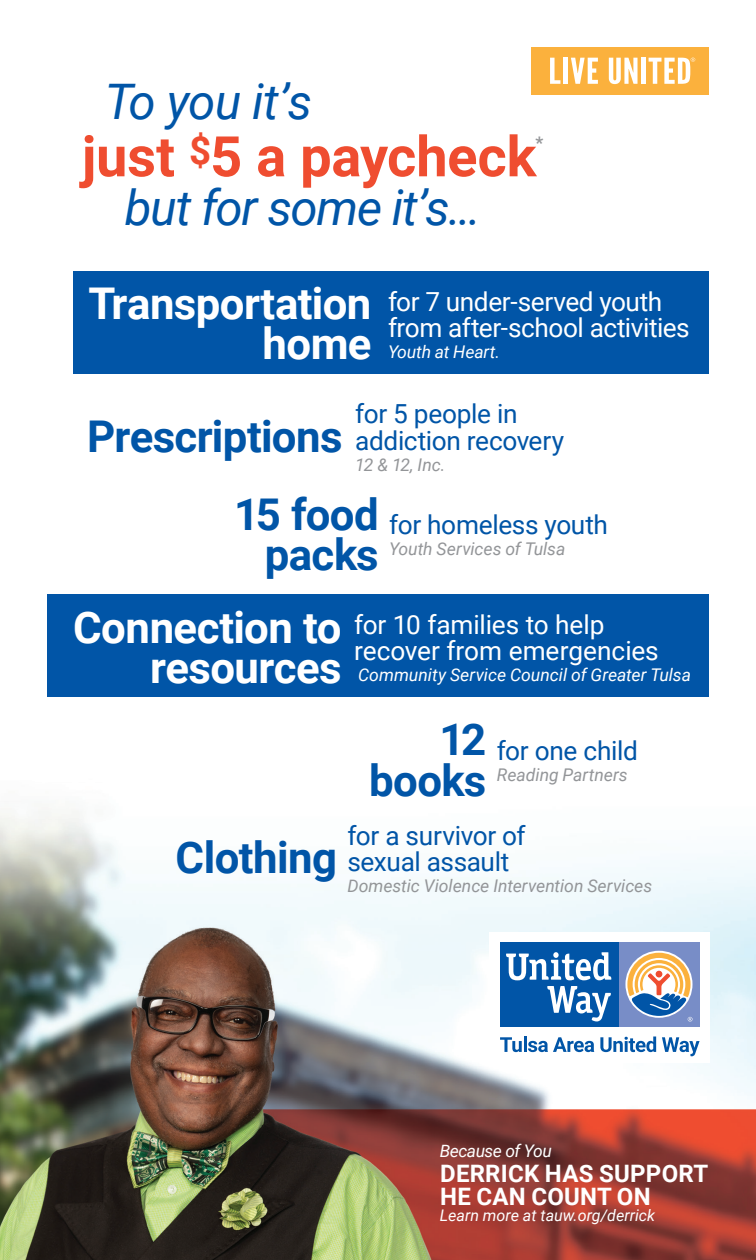
<style>
.page{position:relative;width:756px;height:1260px;background:#fff}
.page>*{position:absolute;margin:0;border:0;box-sizing:border-box;transform-origin:0 0}
.t1{font:700 56px "Roboto";letter-spacing:-.005em;color:#ef4d30}
.t2{font:italic 49px "Roboto";letter-spacing:-.03em;color:#0155a7}
.t3{font:700 43.75px/40.2px "Roboto";letter-spacing:-.01em;color:#fff;text-align:right}
.t4{font:700 43.75px/40.2px "Roboto";letter-spacing:-.015em;color:#0155a7;text-align:right}
.t5{font:26.25px/26.2px "Roboto";letter-spacing:-.01em;color:#fff}
.t6{font:26.25px/26.2px "Roboto";letter-spacing:-.015em;color:#0155a7}
.t7{font:700 23.97px/22.8px "Roboto";letter-spacing:.01em;color:#fff}
.t8{font:italic 17.5px "Roboto";color:#939598}
.t9{font:italic 17.5px "Roboto";color:#fff}
.t10{font:italic 17.32px "Roboto";letter-spacing:-.025em;color:#fff}
.t11{font:700 17.32px "Roboto";color:#939598}
.t12{font:italic 15.92px "Roboto";color:#fff}
</style>
<div class="page">
<img style="left:0;top:811px;width:756px;height:449px">
<div style="left:532px;top:47px;width:177px;height:47px;background:#fbb13d"></div>
<svg style="left:550px;top:58px;width:10px;height:26px"></svg>
<div style="left:563px;top:58px;width:5px;height:26px;background:#fff"></div>
<svg style="left:571px;top:58px;width:27px;height:26px"></svg>
<svg style="left:609px;top:58px;width:29px;height:26px"></svg>
<div style="left:641px;top:58px;width:5px;height:26px;background:#fff"></div>
<svg style="left:649px;top:58px;width:46px;height:26px"></svg>
<div style="left:490px;top:932px;width:220px;height:131px;background:#fff"></div>
<div style="left:618px;top:943px;width:82px;height:84px;background:#788dc7"></div>
<div style="left:500px;top:943px;width:118px;height:84px;background:#0155a7"></div>
<svg style="left:547px;top:986px;width:64px;height:35px"></svg>
<svg style="left:506px;top:952px;width:105px;height:28px"></svg>
<svg style="left:627px;top:953px;width:66px;height:69px"></svg>
<svg style="left:500px;top:1037px;width:22px;height:15px"></svg>
<hr style="left:524px;top:1037px;width:3px;height:15px;background:#0155a7">
<svg style="left:528px;top:1037px;width:66px;height:15px"></svg>
<svg style="left:600px;top:1037px;width:56px;height:15px"></svg>
<svg style="left:662px;top:1037px;width:38px;height:19px"></svg>
<div style="left:73px;top:271px;width:636px;height:103px;background:#0155a7"></div>
<div style="left:47px;top:595px;width:662px;height:102px;background:#0155a7"></div>
<p class="t2" style="left:105px;top:67px;width:209px">To you it’s</p>
<p class="t1" style="left:82px;top:117px;width:456px">just <sup>$</sup>5 a paycheck</p>
<p class="t11" style="left:535px;top:131px;width:9px">*</p>
<p class="t2" style="left:125px;top:174px;width:358px">but for some it’s...</p>
<p class="t3" style="left:89px;top:282px;width:284px">Transportation home</p>
<p class="t5" style="left:388px;top:287px;width:303px">for 7 under-served youth from after-school activities</p>
<p class="t9" style="left:388px;top:339px;width:113px">Youth at Heart.</p>
<p class="t4" style="left:87px;top:415px;width:257px">Prescriptions</p>
<p class="t6" style="left:355px;top:400px;width:210px">for 5 people in addiction recovery</p>
<p class="t8" style="left:355px;top:452px;width:92px">12 &amp; 12, Inc.</p>
<p class="t4" style="left:234px;top:492px;width:146px">15 food packs</p>
<p class="t6" style="left:389px;top:511px;width:220px">for homeless youth</p>
<p class="t8" style="left:389px;top:537px;width:178px">Youth Services of Tulsa</p>
<p class="t3" style="left:73px;top:605px;width:270px">Connection to resources</p>
<p class="t5" style="left:354px;top:611px;width:306px">for 10 families to help recover from emergencies</p>
<p class="t9" style="left:358px;top:663px;width:334px">Community Service Council of Greater Tulsa</p>
<p class="t4" style="left:176px;top:835px;width:163px">Clothing</p>
<p class="t4" style="left:369px;top:718px;width:119px">12 books</p>
<p class="t6" style="left:348px;top:821px;width:180px">for a survivor of sexual assault</p>
<p class="t8" style="left:348px;top:873px;width:306px">Domestic Violence Intervention Services</p>
<p class="t6" style="left:497px;top:737px;width:142px">for one child</p>
<p class="t8" style="left:497px;top:763px;width:132px">Reading Partners</p>
<p class="t10" style="left:440px;top:1139px;width:113px">Because of You</p>
<p class="t7" style="left:440px;top:1161px;width:270px">DERRICK HAS SUPPORT<br>HE CAN COUNT ON</p>
<p class="t12" style="left:440px;top:1204px;width:217px">Learn more at tauw.org/derrick</p>
</div>
